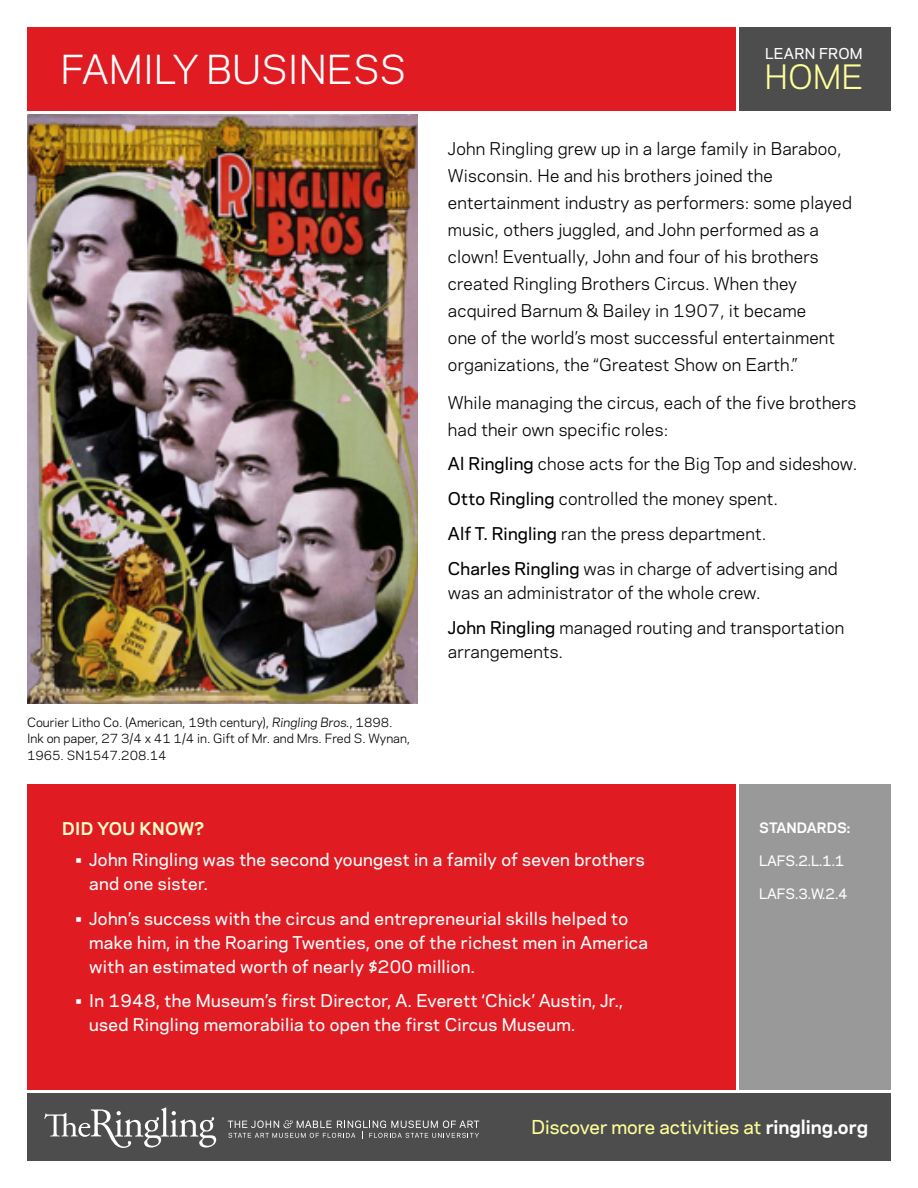
<style>
.page{position:relative;width:918px;height:1188px;background:#fff}
.page>*{position:absolute;margin:0;border:0;box-sizing:border-box;transform-origin:0 0}
.Header__p1{font:37.5px "Galaxie Polaris";color:#fff}
.HOME{font:31.5px "Galaxie Polaris";color:#ff9}
.Discover_more{font:500 18px "Galaxie Polaris";color:#ff9}
.Intro_text{font:16.5px/27px "Galaxie Polaris";letter-spacing:.01em;color:#000}
.t1{font:500 16.5px/24px "Galaxie Polaris";letter-spacing:.02em;color:#fff}
.Call_out_heading{font:700 16.5px "Galaxie Polaris";letter-spacing:.02em;color:#ffc}
.Learn_from{font:500 14.1px "Galaxie Polaris";letter-spacing:.02em;color:#fff}
.Standards_List{font:500 13.5px "Galaxie Polaris";color:#fff}
.Standards_heading{font:700 13.5px "Galaxie Polaris";color:#fff}
.t2{font:12px/16.5px "Galaxie Polaris";color:#000}
.s1{font-style:italic}
.s2{font-weight:500}
.s3{font-weight:700;color:#fff}
</style>
<div class="page">
<div style="left:27px;top:27px;width:708px;height:83px;background:#e11b22"></div>
<div style="left:27px;top:1094px;width:864px;height:67px;background:#4d4d4d"></div>
<div style="left:27px;top:784px;width:708px;height:305px;background:#e11b22"></div>
<div style="left:740px;top:27px;width:151px;height:83px;background:#4d4d4d"></div>
<div style="left:740px;top:784px;width:151px;height:305px;background:#999"></div>
<img style="left:27px;top:114px;width:390px;height:590px">
<svg style="left:44px;top:1107px;width:172px;height:40px"></svg>
<svg style="left:228px;top:1120px;width:251px;height:19px"></svg>
<p class="Header__p1" style="left:60px;top:41px;width:347px">FAMILY BUSINESS</p>
<p class="t2" style="left:27px;top:713px;width:385px">Courier Litho Co. (American, 19th century), <span class="s1">Ringling Bros.</span>, 1898.<br>Ink on paper, 27 3/4 x 41 1/4 in. Gift of Mr. and Mrs. Fred S. Wynan,<br>1965. SN1547.208.14</p>
<p class="Learn_from" style="left:765px;top:43px;width:99px">LEARN FROM</p>
<p class="HOME" style="left:764px;top:53px;width:101px">HOME</p>
<p class="Intro_text" style="left:448px;top:134px;width:406px">John Ringling grew up in a large family in Baraboo, Wisconsin. He and his brothers joined the entertainment industry as performers: some played music, others juggled, and John performed as a clown! Eventually, John and four of his brothers created Ringling Brothers Circus. When they acquired Barnum &amp; Bailey in 1907, it became<br>one of the world’s most successful entertainment organizations, the “Greatest Show on Earth.”</p>
<p class="Intro_text" style="left:448px;top:388px;width:410px">While managing the circus, each of the five brothers had their own specific roles:</p>
<p class="Intro_text" style="left:448px;top:450px;width:411px"><span class="s2">Al Ringling</span> chose acts for the Big Top and sideshow.</p>
<p class="Intro_text" style="left:448px;top:485px;width:332px"><span class="s2">Otto Ringling</span> controlled the money spent.</p>
<p class="Intro_text" style="left:448px;top:519px;width:320px"><span class="s2">Alf T. Ringling</span> ran the press department.</p>
<p class="Intro_text" style="left:448px;top:556px;width:391px;line-height:24px"><span class="s2">Charles Ringling</span> was in charge of advertising and was an administrator of the whole crew.</p>
<p class="Intro_text" style="left:448px;top:614px;width:398px;line-height:24px"><span class="s2">John Ringling</span> managed routing and transportation arrangements.</p>
<p class="Call_out_heading" style="left:62px;top:816px;width:144px">DID YOU KNOW?</p>
<p class="t1" style="left:89px;top:847px;width:557px;text-indent:-14px">• John Ringling was the second youngest in a family of seven brothers and one sister.</p>
<p class="t1" style="left:89px;top:905px;width:560px;text-indent:-14px">• John’s success with the circus and entrepreneurial skills helped to make him, in the Roaring Twenties, one of the richest men in America with an estimated worth of nearly $200 million.</p>
<p class="t1" style="left:89px;top:988px;width:535px;text-indent:-14px">• In 1948, the Museum’s first Director, A. Everett ‘Chick’ Austin, Jr., used Ringling memorabilia to open the first Circus Museum.</p>
<p class="Standards_heading" style="left:759px;top:817px;width:93px">STANDARDS:</p>
<p class="Standards_List" style="left:759px;top:850px;width:87px">LAFS.2.L.1.1</p>
<p class="Standards_List" style="left:759px;top:883px;width:90px">LAFS.3.W.2.4</p>
<p class="Discover_more" style="left:531px;top:1114px;width:338px">Discover more activities at <span class="s3">ringling.org</span></p>
</div>
